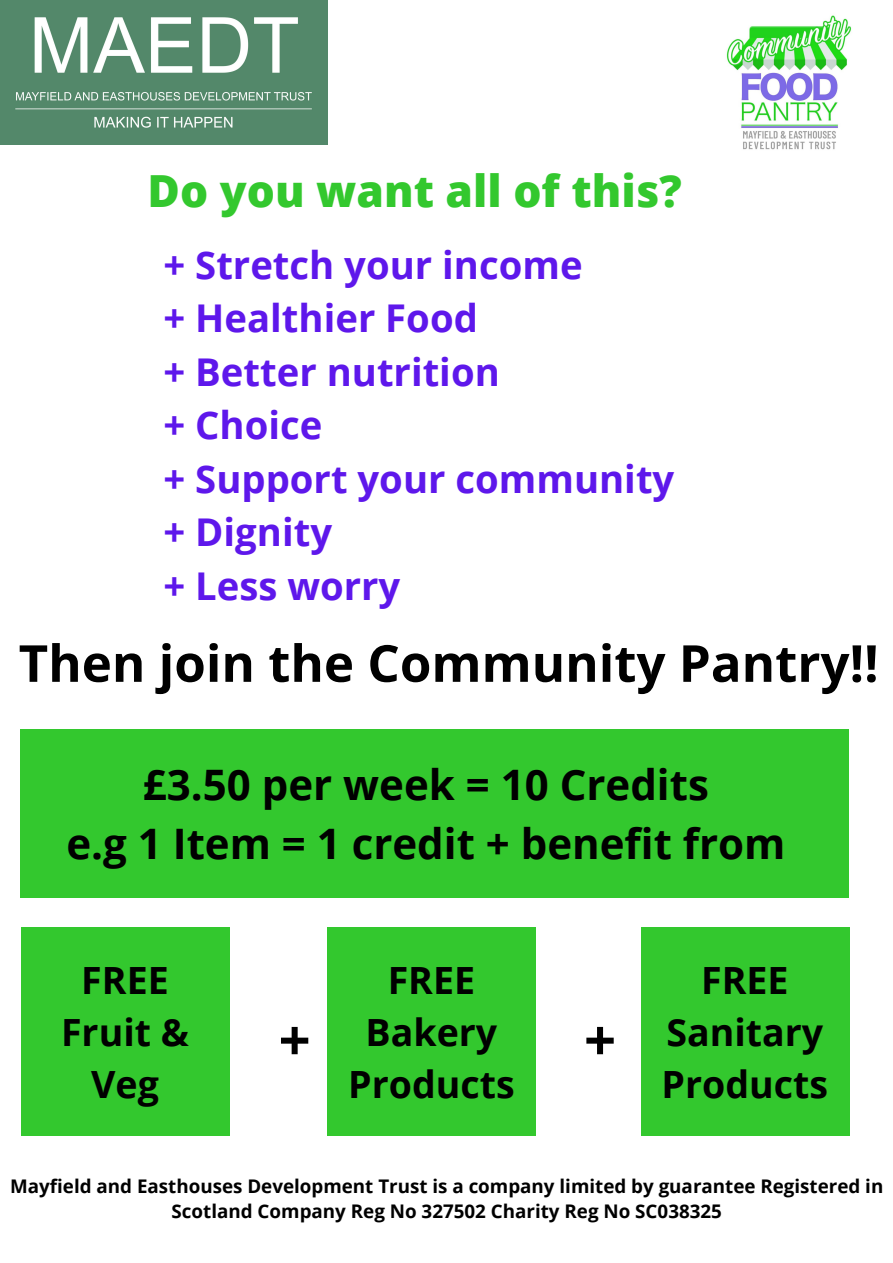
<style>
.page{position:relative;width:893px;height:1263px;background:#fff}
.page>*{position:absolute;margin:0;border:0;box-sizing:border-box;transform-origin:0 0}
.t1{font:700 56.25px "Open Sans";color:#000}
.t2{font:700 51px "Open Sans";color:#000}
.t3{font:800 44.25px "Open Sans";color:#33c82e}
.t4{font:700 42px "Open Sans";color:#000}
.t5{font:700 38.25px "Open Sans";color:#5e17eb}
.t6{font:700 37.5px/52.3px "Open Sans";color:#000;text-align:center}
.t7{font:700 18.75px/25.9px "Open Sans";color:#000;text-align:center}
</style>
<div class="page">
<img style="left:726px;top:15px;width:126px;height:135px">
<img style="left:0;top:0;width:327px;height:144px">
<div style="left:21px;top:729px;width:828px;height:169px;background:#33c82e"></div>
<div style="left:641px;top:928px;width:208px;height:208px;background:#33c82e"></div>
<div style="left:21px;top:928px;width:209px;height:208px;background:#33c82e"></div>
<div style="left:327px;top:928px;width:209px;height:208px;background:#33c82e"></div>
<p class="t3" style="left:148px;top:160px;width:535px">Do you want all of this?</p>
<p class="t5" style="left:163px;top:238px;width:421px">+ Stretch your income</p>
<p class="t5" style="left:163px;top:292px;width:316px">+ Healthier Food</p>
<p class="t5" style="left:163px;top:345px;width:338px">+ Better nutrition</p>
<p class="t5" style="left:163px;top:398px;width:160px">+ Choice</p>
<p class="t5" style="left:163px;top:452px;width:512px">+ Support your community</p>
<p class="t5" style="left:163px;top:505px;width:170px">+ Dignity</p>
<p class="t5" style="left:163px;top:559px;width:238px">+ Less worry</p>
<p class="t2" style="left:19px;top:627px;width:861px">Then join the Community Pantry!!</p>
<p class="t4" style="left:143px;top:755px;width:567px">£3.50 per week = 10 Credits</p>
<p class="t4" style="left:66px;top:814px;width:720px">e.g 1 Item = 1 credit + benefit from</p>
<p class="t6" style="left:61px;top:953px;width:129px">FREE<br>Fruit &amp;<br>Veg</p>
<p class="t6" style="left:661px;top:953px;width:168px">FREE<br>Sanitary<br>Products</p>
<p class="t6" style="left:348px;top:953px;width:168px">FREE<br>Bakery<br>Products</p>
<p class="t1" style="left:278px;top:1000px;width:34px">+</p>
<p class="t1" style="left:584px;top:1000px;width:34px">+</p>
<p class="t7" style="left:10px;top:1172px;width:874px">Mayfield and Easthouses Development Trust is a company limited by guarantee Registered in<br>Scotland Company Reg No 327502 Charity Reg No SC038325</p>
</div>
